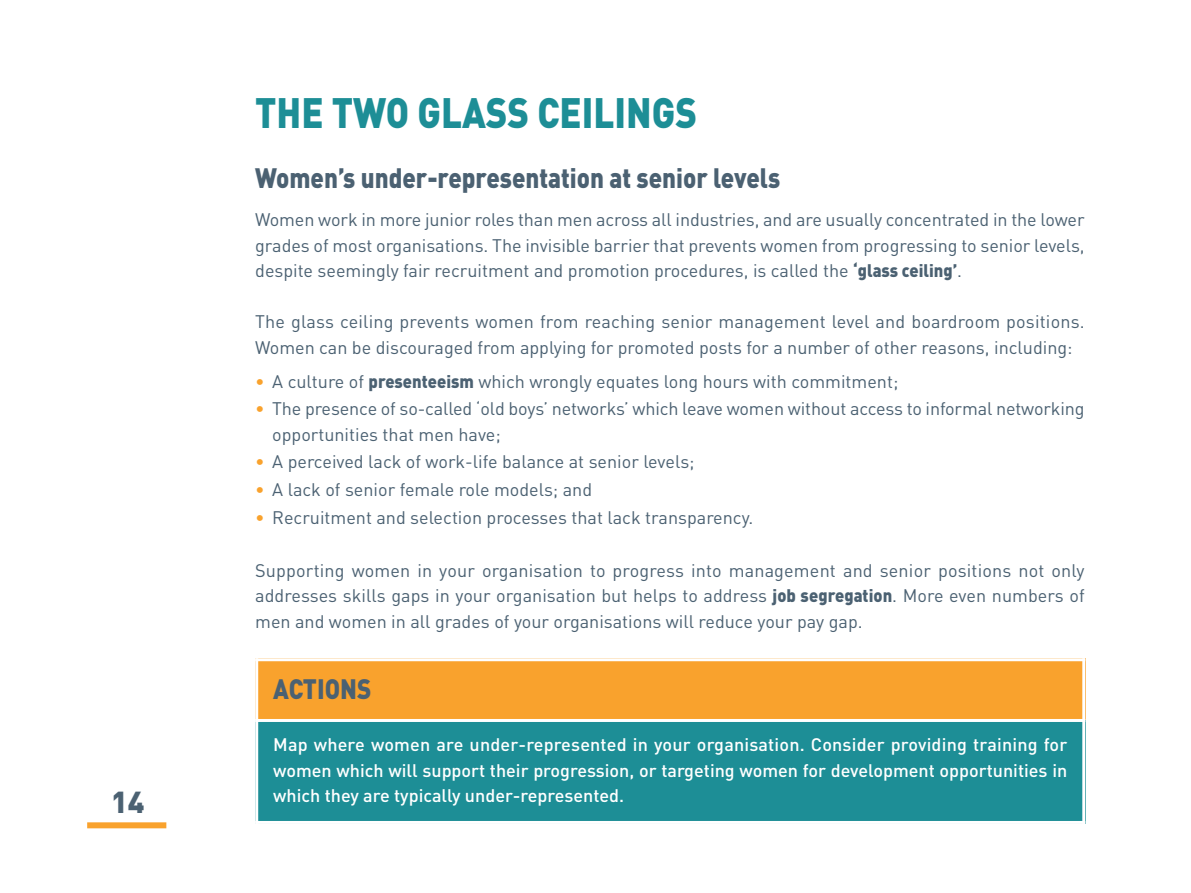
<style>
.page{position:relative;width:1191px;height:893px;background:#fff}
.page>*{position:absolute;margin:0;border:0;box-sizing:border-box;transform-origin:0 0}
.t1{font:900 42px "DIN";color:#1d8e96;scale:.87 1}
.t2{font:900 30px "DIN";color:#4b6172}
.t3{font:900 27.75px "DIN";color:#4b6172;scale:.87 1}
.t4{font:18px/25.5px "DIN";color:#4b6172;text-align:justify}
.t5{font:500 18px/25.5px "DIN";color:#fff;text-align:justify}
.s1{font-weight:900}
.s2{color:#f9a22d}
</style>
<div class="page">
<div style="left:87px;top:822px;width:79px;height:6px;background:#f9a22d"></div>
<div style="left:255px;top:658px;width:830px;height:62px;background:#f9a22d"></div>
<div style="left:255px;top:720px;width:830px;height:104px;background:#1d8e96"></div>
<hr style="left:255px;top:658px;width:3px;height:166px;background:#fff">
<hr style="left:1082px;top:658px;width:3px;height:166px;background:#fff">
<hr style="left:255px;top:658px;width:830px;height:3px;background:#fff">
<hr style="left:255px;top:719px;width:830px;height:3px;background:#fff">
<hr style="left:255px;top:821px;width:830px;height:3px;background:#fff">
<h2 class="t2" style="left:111px;top:785px;width:35px">14</h2>
<h1 class="t1" style="left:255px;top:89px;width:509px">THE TWO GLASS CEILINGS</h1>
<h3 class="t3" style="left:255px;top:162px;width:605px">Women’s under-representation at senior levels</h3>
<p class="t4" style="left:255px;top:207px;width:831px">Women work in more junior roles than men across all industries, and are usually concentrated in the lower grades of most organisations. The invisible barrier that prevents women from progressing to senior levels, despite seemingly fair recruitment and promotion procedures, is called the <span class="s1">‘glass ceiling’</span>.</p>
<p class="t4" style="left:255px;top:309px;width:831px">The glass ceiling prevents women from reaching senior management level and boardroom positions.<br>Women can be discouraged from applying for promoted posts for a number of other reasons, including:</p>
<p class="t4" style="left:255px;top:369px;width:644px"><span class="s2">•</span> A culture of <span class="s1">presenteeism</span> which wrongly equates long hours with commitment;</p>
<p class="t4" style="left:272px;top:396px;width:814px;text-indent:-17px"><span class="s2">•</span> The presence of so-called ‘old boys’ networks’ which leave women without access to informal networking opportunities that men have;</p>
<p class="t4" style="left:255px;top:449px;width:441px"><span class="s2">•</span> A perceived lack of work-life balance at senior levels;</p>
<p class="t4" style="left:255px;top:477px;width:338px"><span class="s2">•</span> A lack of senior female role models; and</p>
<p class="t4" style="left:255px;top:505px;width:500px"><span class="s2">•</span> Recruitment and selection processes that lack transparency.</p>
<p class="t4" style="left:255px;top:558px;width:831px">Supporting women in your organisation to progress into management and senior positions not only addresses skills gaps in your organisation but helps to address <span class="s1">job segregation</span>. More even numbers of men and women in all grades of your organisations will reduce your pay gap.</p>
<h3 class="t3" style="left:273px;top:673px;width:114px">ACTIONS</h3>
<p class="t5" style="left:273px;top:732px;width:795px">Map where women are under-represented in your organisation. Consider providing training for women which will support their progression, or targeting women for development opportunities in which they are typically under-represented.</p>
</div>
